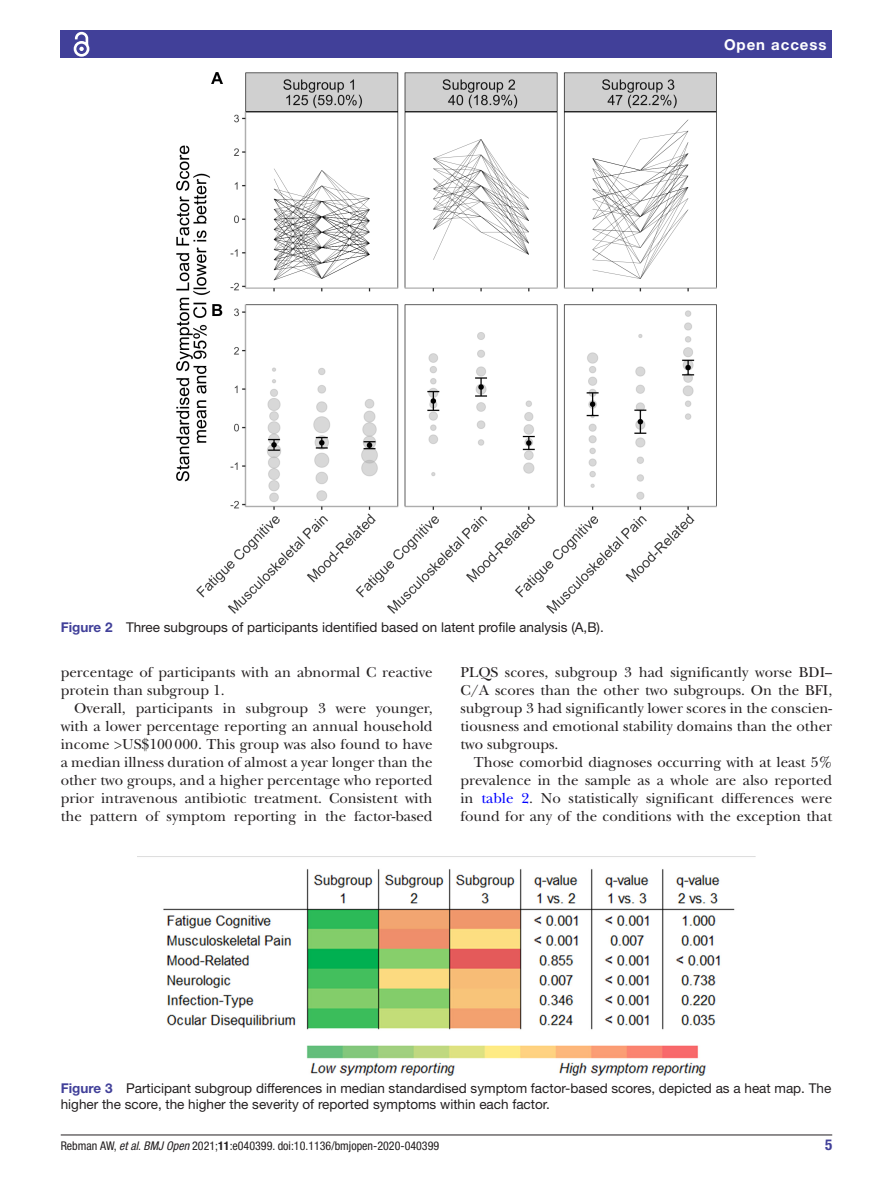
<style>
.page{position:relative;width:893px;height:1191px;background:#fff}
.page>*{position:absolute;margin:0;border:0;box-sizing:border-box;transform-origin:0 0}
.t1{font:15px/18px "New Baskerville";color:#231f20;text-align:justify}
.t2{font:700 15px "Helvetica Neue LT Std";letter-spacing:.065em;color:#fff}
.t3{font:700 condensed 15px "Helvetica Neue LT Std";color:#414099}
.t4{font:13.5px/16.2px "Helvetica Neue LT Std";color:#231f20}
.t5{font:condensed 12px "Helvetica Neue LT Std";color:#231f20}
.s1{font-weight:700;color:#414099}
.s2{color:#00f}
.s3{font-style:italic}
.s4{font-weight:700}
</style>
<div class="page">
<hr style="left:61px;top:1134px;width:771px;height:1px;background:#231f20">
<div style="left:61px;top:31px;width:771px;height:27px;background:#414099"></div>
<svg style="left:73px;top:31px;width:17px;height:26px"></svg>
<img style="left:176px;top:73px;width:540px;height:541px">
<img style="left:138px;top:856px;width:617px;height:219px">
<p class="t2" style="left:724px;top:35px;width:104px">Open access</p>
<p class="t4" style="left:61px;top:618px;width:545px"><span class="s1">Figure 2</span> Three subgroups of participants identified based on latent profile analysis (A,B).</p>
<p class="t1" style="left:61px;top:663px;width:373px">percentage of participants with an abnormal C reactive protein than subgroup 1.</p>
<p class="t1" style="left:61px;top:699px;width:373px;text-indent:14px">Overall, participants in subgroup 3 were younger, with a lower percentage reporting an annual household income &gt;US$100000. This group was also found to have a median illness duration of almost a year longer than the other two groups, and a higher percentage who reported prior intravenous antibiotic treatment. Consistent with the pattern of symptom reporting in the factor-based</p>
<p class="t1" style="left:460px;top:663px;width:373px">PLQS scores, subgroup 3 had significantly worse BDI-- C/A scores than the other two subgroups. On the BFI, subgroup 3 had significantly lower scores in the conscien&shy;tiousness and emotional stability domains than the other two subgroups.</p>
<p class="t1" style="left:460px;top:753px;width:373px;text-indent:13px">Those comorbid diagnoses occurring with at least 5% prevalence in the sample as a whole are also reported in <span class="s2">table 2</span>. No statistically significant differences were found for any of the conditions with the exception that</p>
<p class="t4" style="left:61px;top:1080px;width:772px"><span class="s1">Figure 3</span> Participant subgroup differences in median standardised symptom factor-based scores, depicted as a heat map. The higher the score, the higher the severity of reported symptoms within each factor.</p>
<p class="t5" style="left:61px;top:1138px;width:380px">Rebman AW, <span class="s3">et al</span>. <span class="s3">BMJ Open</span> 2021;<span class="s4">11</span>:e040399. doi:10.1136/bmjopen-2020-040399</p>
<p class="t3" style="left:825px;top:1135px;width:9px">5</p>
</div>
